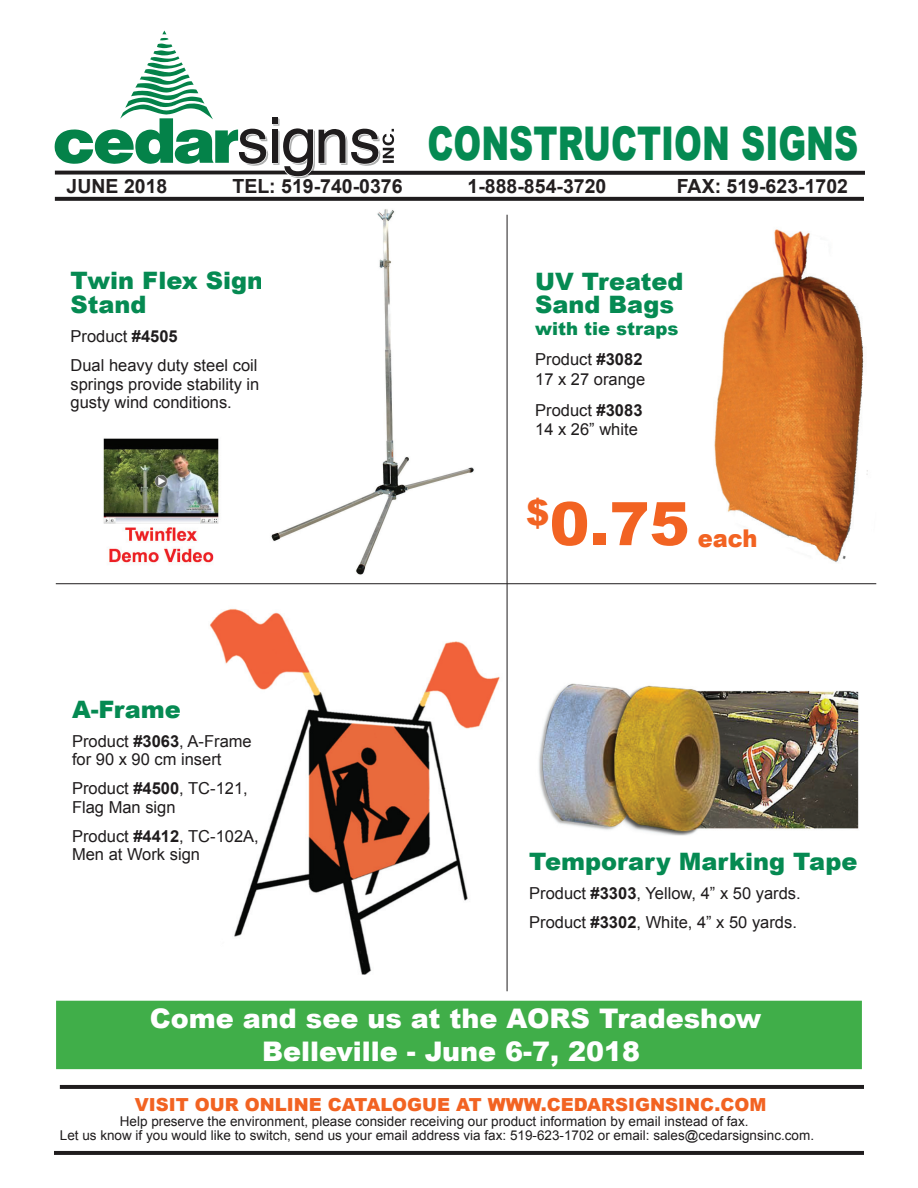
<style>
.page{position:relative;width:918px;height:1188px;background:#fff}
.page>*{position:absolute;margin:0;border:0;box-sizing:border-box;transform-origin:0 0}
.t1{font:900 60px "Arial";color:#f26322}
.t2{font:900 46.5px "Arial";color:#058a52;scale:.72 1}
.t3{font:900 27px/32.4px "Arial";color:#fff;text-align:center}
.t4{font:900 24.45px "Arial";color:#f26322;scale:.92 1}
.t5{font:900 24px/24px "Arial";color:#058a52}
.t6{font:700 19.5px "Arial";color:#231f20}
.t7{font:900 18px "Arial";color:#f26322}
.t8{font:900 18px "Arial";color:#058a52}
.t9{font:16.5px/18.5px "Arial";color:#1f1c1d}
.t10{font:13.5px/13.5px "Arial";color:#1f1c1d;text-align:center}
.s1{font-weight:700}
</style>
<div class="page">
<svg style="left:55px;top:197px;width:809px;height:4px;background:#282526"></svg>
<svg style="left:54px;top:1151px;width:810px;height:4px;background:#221f20"></svg>
<svg style="left:60px;top:1085px;width:804px;height:4px;background:#221f20"></svg>
<svg style="left:55px;top:31px;width:809px;height:147px"></svg>
<hr style="left:507px;top:215px;width:1px;height:368px;background:#1f1c1d">
<hr style="left:56px;top:583px;width:820px;height:1px;background:#1f1c1d">
<hr style="left:507px;top:583px;width:1px;height:408px;background:#1f1c1d">
<div style="left:56px;top:1001px;width:806px;height:68px;background:#40ae49"></div>
<img style="left:538px;top:683px;width:321px;height:153px">
<img style="left:714px;top:229px;width:154px;height:333px">
<img style="left:103px;top:438px;width:116px;height:125px">
<img style="left:271px;top:209px;width:203px;height:366px">
<img style="left:210px;top:609px;width:290px;height:366px">
<h2 class="t2" style="left:428px;top:110px;width:600px">CONSTRUCTION SIGNS</h2>
<p class="t6" style="left:67px;top:174px;width:102px">JUNE 2018</p>
<p class="t6" style="left:232px;top:174px;width:172px">TEL: 519-740-0376</p>
<p class="t6" style="left:468px;top:174px;width:140px">1-888-854-3720</p>
<p class="t6" style="left:677px;top:174px;width:173px">FAX: 519-623-1702</p>
<h3 class="t5" style="left:70px;top:268px;width:194px">Twin Flex Sign<br>Stand</h3>
<p class="t9" style="left:70px;top:322px;width:189px;line-height:29px">Product <span class="s1">#4505<br></span>Dual heavy duty steel coil</p>
<p class="t9" style="left:70px;top:375px;width:190px">springs provide stability in gusty wind conditions.</p>
<h3 class="t5" style="left:72px;top:696px;width:110px">A-Frame</h3>
<p class="t9" style="left:72px;top:732px;width:181px">Product <span class="s1">#3063</span>, A-Frame for 90 x 90 cm insert</p>
<p class="t9" style="left:72px;top:779px;width:177px">Product <span class="s1">#4500</span>, TC-121,<br>Flag Man sign</p>
<p class="t9" style="left:72px;top:827px;width:188px">Product <span class="s1">#4412</span>, TC-102A,<br>Men at Work sign</p>
<h3 class="t5" style="left:535px;top:270px;width:150px;line-height:22.5px">UV Treated<br>Sand Bags</h3>
<p class="t8" style="left:535px;top:316px;width:145px">with tie straps</p>
<p class="t9" style="left:535px;top:350px;width:112px;line-height:19.8px">Product <span class="s1">#3082<br></span>17 x 27 orange</p>
<p class="t9" style="left:535px;top:400px;width:109px;line-height:19.8px">Product <span class="s1">#3083<br></span>14 x 26” white</p>
<h1 class="t1" style="left:526px;top:480px;width:165px"><sup>$</sup>0.75</h1>
<h3 class="t4" style="left:698px;top:521px;width:66px">each</h3>
<h3 class="t5" style="left:529px;top:849px;width:330px">Temporary Marking Tape</h3>
<p class="t9" style="left:529px;top:879px;width:273px;line-height:29px">Product <span class="s1">#3303</span>, Yellow, 4” x 50 yards.<br>Product <span class="s1">#3302</span>, White, 4” x 50 yards.</p>
<h3 class="t3" style="left:150px;top:1002px;width:613px">Come and see us at the AORS Tradeshow<br>Belleville - June 6-7, 2018</h3>
<p class="t7" style="left:135px;top:1091px;width:633px">VISIT OUR ONLINE CATALOGUE AT WWW.CEDARSIGNSINC.COM</p>
<p class="t10" style="left:60px;top:1115px;width:756px">Help preserve the environment, please consider receiving our product information by email instead of fax.<br>Let us know if you would like to switch, send us your email address via fax: 519-623-1702 or email: sales@cedarsignsinc.com.</p>
</div>
